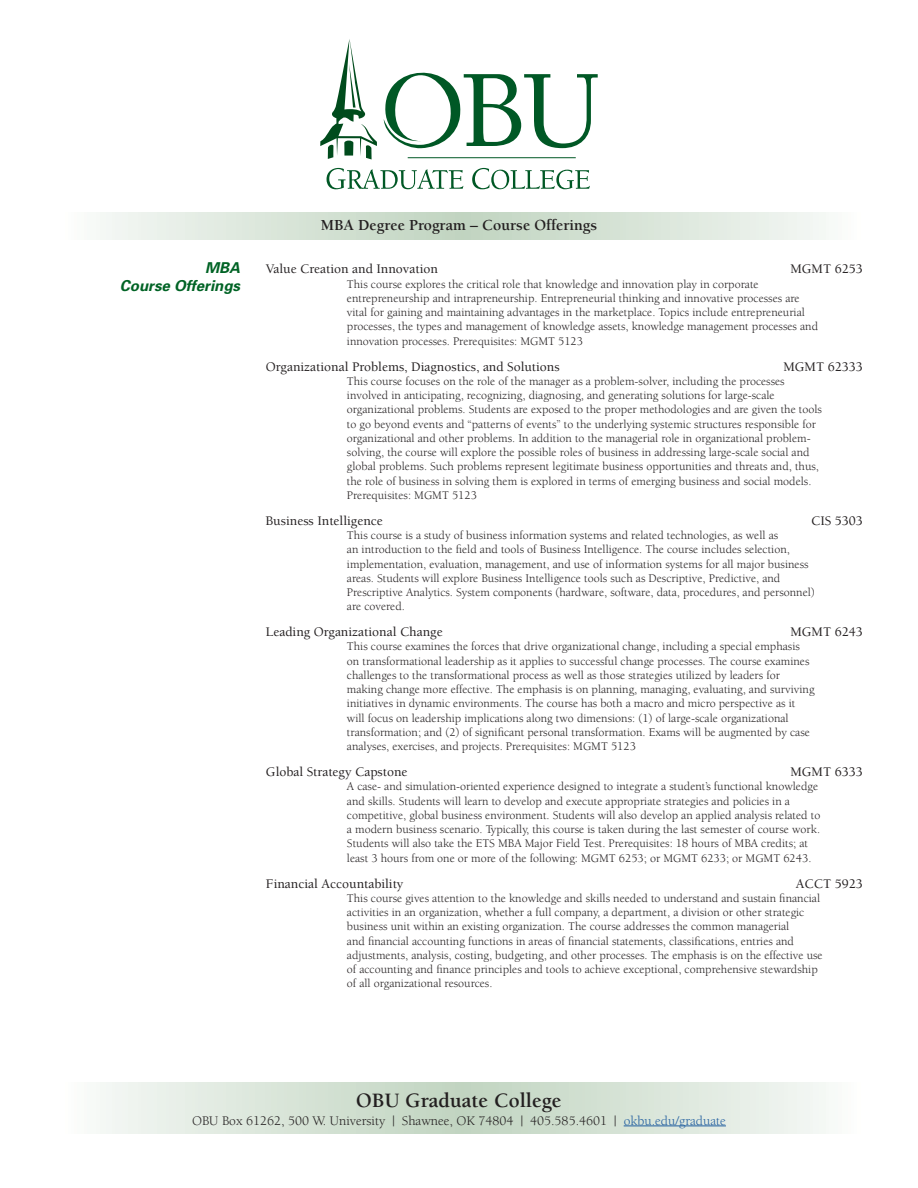
<style>
.page{position:relative;width:918px;height:1188px;background:#fff}
.page>*{position:absolute;margin:0;border:0;box-sizing:border-box;transform-origin:0 0}
.body{font:700 21px "Berkeley";color:#231f20}
.t1{font:700 15.75px "Berkeley";color:#231f20}
.side_bar{font:italic 700 15px "Univers";color:#006325}
.course{font:500 13.5px "Berkeley";color:#231f20}
.body-2{font:13.5px "Berkeley";color:#231f20}
.course_body{font:12px "Berkeley";color:#231f20}
.s1{color:#215e9f}
</style>
<div class="page">
<svg style="left:100px;top:1082px;width:726px;height:52px;background:#d9e4d9"></svg>
<hr style="left:624px;top:1126px;width:102px;height:1px;background:#215e9f">
<svg style="left:100px;top:213px;width:726px;height:26px;background:#d9e5d9"></svg>
<svg style="left:327px;top:168px;width:136px;height:21px"></svg>
<svg style="left:472px;top:168px;width:118px;height:21px"></svg>
<svg style="left:320px;top:39px;width:278px;height:120px"></svg>
<p class="side_bar" style="left:205px;top:258px;width:36px">MBA</p>
<p class="side_bar" style="left:120px;top:276px;width:122px">Course Offerings</p>
<p class="t1" style="left:321px;top:217px;width:278px">MBA Degree Program – Course Offerings</p>
<p class="course" style="left:266px;top:262px;width:174px">Value Creation and Innovation</p>
<p class="course" style="left:790px;top:262px;width:74px">MGMT 6253</p>
<p class="course_body" style="left:347px;top:277px;width:413px">This course explores the critical role that knowledge and innovation play in corporate</p>
<p class="course_body" style="left:347px;top:292px;width:454px">entrepreneurship and intrapreneurship. Entrepreneurial thinking and innovative processes are</p>
<p class="course_body" style="left:347px;top:306px;width:460px">vital for gaining and maintaining advantages in the marketplace. Topics include entrepreneurial</p>
<p class="course_body" style="left:347px;top:320px;width:473px">processes, the types and management of knowledge assets, knowledge management processes and</p>
<p class="course_body" style="left:347px;top:334px;width:238px">innovation processes. Prerequisites: MGMT 5123</p>
<p class="course" style="left:266px;top:359px;width:295px">Organizational Problems, Diagnostics, and Solutions</p>
<p class="course" style="left:783px;top:359px;width:81px">MGMT 62333</p>
<p class="course_body" style="left:347px;top:375px;width:439px">This course focuses on the role of the manager as a problem-solver, including the processes</p>
<p class="course_body" style="left:347px;top:389px;width:429px">involved in anticipating, recognizing, diagnosing, and generating solutions for large-scale</p>
<p class="course_body" style="left:347px;top:403px;width:477px">organizational problems. Students are exposed to the proper methodologies and are given the tools</p>
<p class="course_body" style="left:347px;top:417px;width:471px">to go beyond events and “patterns of events” to the underlying systemic structures responsible for</p>
<p class="course_body" style="left:347px;top:432px;width:465px">organizational and other problems. In addition to the managerial role in organizational problem-</p>
<p class="course_body" style="left:347px;top:446px;width:464px">solving, the course will explore the possible roles of business in addressing large-scale social and</p>
<p class="course_body" style="left:347px;top:460px;width:474px">global problems. Such problems represent legitimate business opportunities and threats and, thus,</p>
<p class="course_body" style="left:347px;top:474px;width:466px">the role of business in solving them is explored in terms of emerging business and social models.</p>
<p class="course_body" style="left:347px;top:489px;width:132px">Prerequisites: MGMT 5123</p>
<p class="course" style="left:266px;top:513px;width:118px">Business Intelligence</p>
<p class="course" style="left:811px;top:513px;width:53px">CIS 5303</p>
<p class="course_body" style="left:347px;top:529px;width:433px">This course is a study of business information systems and related technologies, as well as</p>
<p class="course_body" style="left:347px;top:543px;width:444px">an introduction to the field and tools of Business Intelligence. The course includes selection,</p>
<p class="course_body" style="left:347px;top:557px;width:463px">implementation, evaluation, management, and use of information systems for all major business</p>
<p class="course_body" style="left:347px;top:572px;width:435px">areas. Students will explore Business Intelligence tools such as Descriptive, Predictive, and</p>
<p class="course_body" style="left:347px;top:586px;width:470px">Prescriptive Analytics. System components (hardware, software, data, procedures, and personnel)</p>
<p class="course_body" style="left:347px;top:600px;width:59px">are covered.</p>
<p class="course" style="left:266px;top:625px;width:178px">Leading Organizational Change</p>
<p class="course" style="left:790px;top:625px;width:74px">MGMT 6243</p>
<p class="course_body" style="left:347px;top:640px;width:454px">This course examines the forces that drive organizational change, including a special emphasis</p>
<p class="course_body" style="left:347px;top:655px;width:464px">on transformational leadership as it applies to successful change processes. The course examines</p>
<p class="course_body" style="left:347px;top:669px;width:434px">challenges to the transformational process as well as those strategies utilized by leaders for</p>
<p class="course_body" style="left:347px;top:683px;width:469px">making change more effective. The emphasis is on planning, managing, evaluating, and surviving</p>
<p class="course_body" style="left:347px;top:697px;width:450px">initiatives in dynamic environments. The course has both a macro and micro perspective as it</p>
<p class="course_body" style="left:347px;top:712px;width:443px">will focus on leadership implications along two dimensions: (1) of large-scale organizational</p>
<p class="course_body" style="left:347px;top:726px;width:465px">transformation; and (2) of significant personal transformation. Exams will be augmented by case</p>
<p class="course_body" style="left:347px;top:740px;width:291px">analyses, exercises, and projects. Prerequisites: MGMT 5123</p>
<p class="course" style="left:266px;top:765px;width:143px">Global Strategy Capstone</p>
<p class="course" style="left:790px;top:765px;width:74px">MGMT 6333</p>
<p class="course_body" style="left:347px;top:780px;width:473px">A case- and simulation-oriented experience designed to integrate a student’s functional knowledge</p>
<p class="course_body" style="left:347px;top:795px;width:445px">and skills. Students will learn to develop and execute appropriate strategies and policies in a</p>
<p class="course_body" style="left:347px;top:809px;width:475px">competitive, global business environment. Students will also develop an applied analysis related to</p>
<p class="course_body" style="left:347px;top:823px;width:475px">a modern business scenario. Typically, this course is taken during the last semester of course work.</p>
<p class="course_body" style="left:347px;top:837px;width:463px">Students will also take the ETS MBA Major Field Test. Prerequisites: 18 hours of MBA credits; at</p>
<p class="course_body" style="left:347px;top:852px;width:466px">least 3 hours from one or more of the following: MGMT 6253; or MGMT 6233; or MGMT 6243.</p>
<p class="course" style="left:266px;top:876px;width:139px">Financial Accountability</p>
<p class="course" style="left:796px;top:876px;width:69px">ACCT 5923</p>
<p class="course_body" style="left:347px;top:892px;width:475px">This course gives attention to the knowledge and skills needed to understand and sustain financial</p>
<p class="course_body" style="left:347px;top:906px;width:459px">activities in an organization, whether a full company, a department, a division or other strategic</p>
<p class="course_body" style="left:347px;top:920px;width:444px">business unit within an existing organization. The course addresses the common managerial</p>
<p class="course_body" style="left:347px;top:935px;width:449px">and financial accounting functions in areas of financial statements, classifications, entries and</p>
<p class="course_body" style="left:347px;top:949px;width:477px">adjustments, analysis, costing, budgeting, and other processes. The emphasis is on the effective use</p>
<p class="course_body" style="left:347px;top:963px;width:472px">of accounting and finance principles and tools to achieve exceptional, comprehensive stewardship</p>
<p class="course_body" style="left:347px;top:977px;width:147px">of all organizational resources.</p>
<p class="body" style="left:356px;top:1089px;width:207px">OBU Graduate College</p>
<p class="body-2" style="left:192px;top:1113px;width:535px">OBU Box 61262, 500 W. University | Shawnee, OK 74804 | 405.585.4601 | <span class="s1">okbu.edu/graduate</span></p>
</div>
